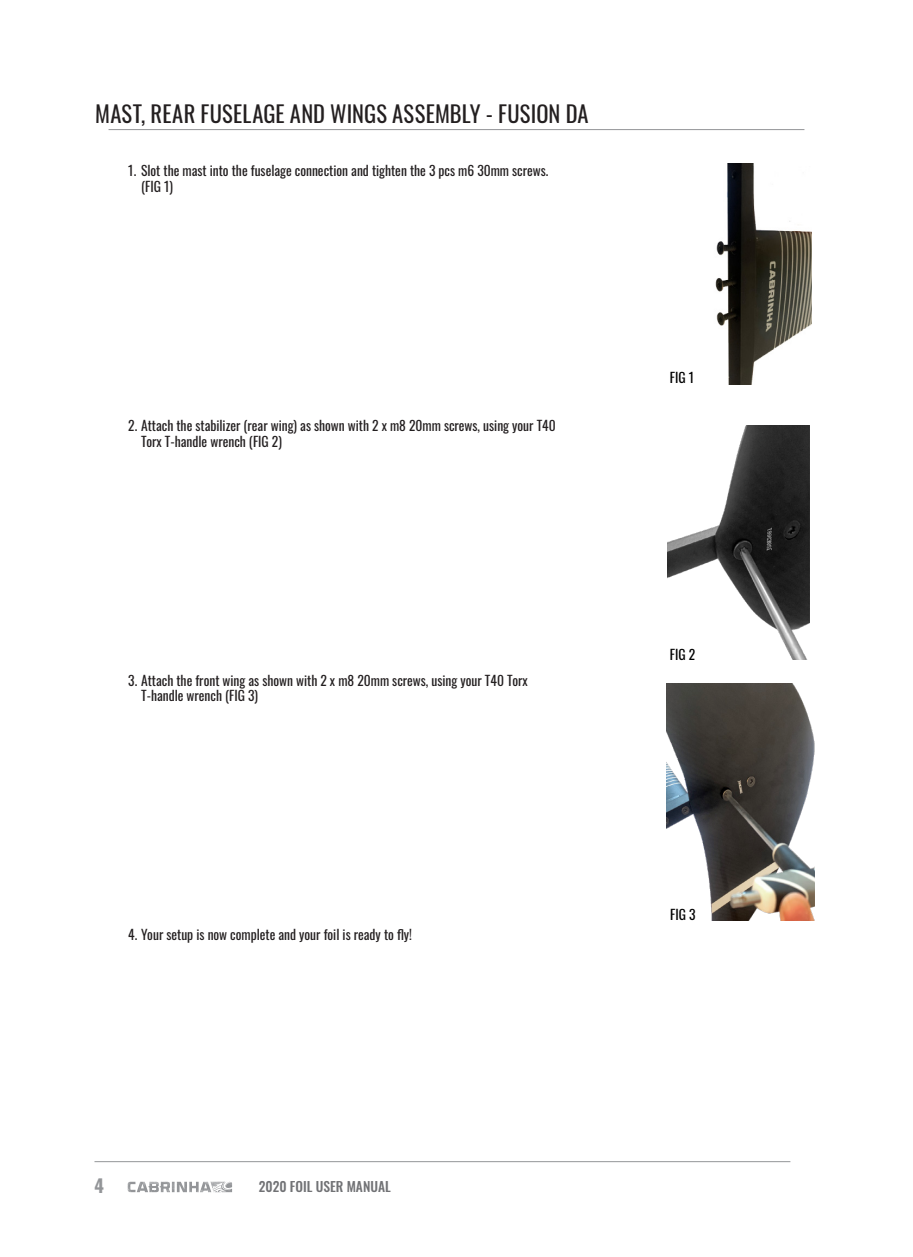
<style>
.page{position:relative;width:913px;height:1257px;background:#fff}
.page>*{position:absolute;margin:0;border:0;box-sizing:border-box;transform-origin:0 0}
.t1{font:22.5px "Oswald";letter-spacing:.01em;color:#231f20}
.t2{font:700 18px "Oswald";color:#939598}
.t3{font:13.5px/15.8px "Oswald";color:#231f20}
.t4{font:500 13.5px "Oswald";color:#717275}
.t5{font:13.5px "Oswald";color:#000}
</style>
<div class="page">
<hr style="left:108px;top:129px;width:696px;height:1px;background:#939598">
<hr style="left:94px;top:1161px;width:696px;height:1px;background:#939598">
<svg style="left:128px;top:1181px;width:104px;height:11px"></svg>
<img style="left:715px;top:164px;width:95px;height:220px">
<img style="left:667px;top:425px;width:142px;height:234px">
<img style="left:666px;top:683px;width:148px;height:237px">
<p class="t1" style="left:95px;top:93px;width:495px">MAST, REAR FUSELAGE AND WINGS ASSEMBLY - FUSION DA</p>
<p class="t3" style="left:141px;top:161px;width:408px;text-indent:-13px">1. Slot the mast into the fuselage connection and tighten the 3 pcs m6 30mm screws. (FIG 1)</p>
<p class="t3" style="left:141px;top:416px;width:416px;text-indent:-13px">2. Attach the stabilizer (rear wing) as shown with 2 x m8 20mm screws, using your T40<br>Torx T-handle wrench (FIG 2)</p>
<p class="t3" style="left:141px;top:671px;width:388px;text-indent:-13px">3. Attach the front wing as shown with 2 x m8 20mm screws, using your T40 Torx<br>T-handle wrench (FIG 3)</p>
<p class="t3" style="left:128px;top:925px;width:285px">4. Your setup is now complete and your foil is ready to fly!</p>
<p class="t5" style="left:669px;top:365px;width:26px">FIG 1</p>
<p class="t5" style="left:669px;top:642px;width:27px">FIG 2</p>
<p class="t5" style="left:669px;top:902px;width:27px">FIG 3</p>
<h2 class="t2" style="left:94px;top:1176px;width:11px">4</h2>
<p class="t4" style="left:259px;top:1179px;width:133px">2020 FOIL USER MANUAL</p>
</div>
